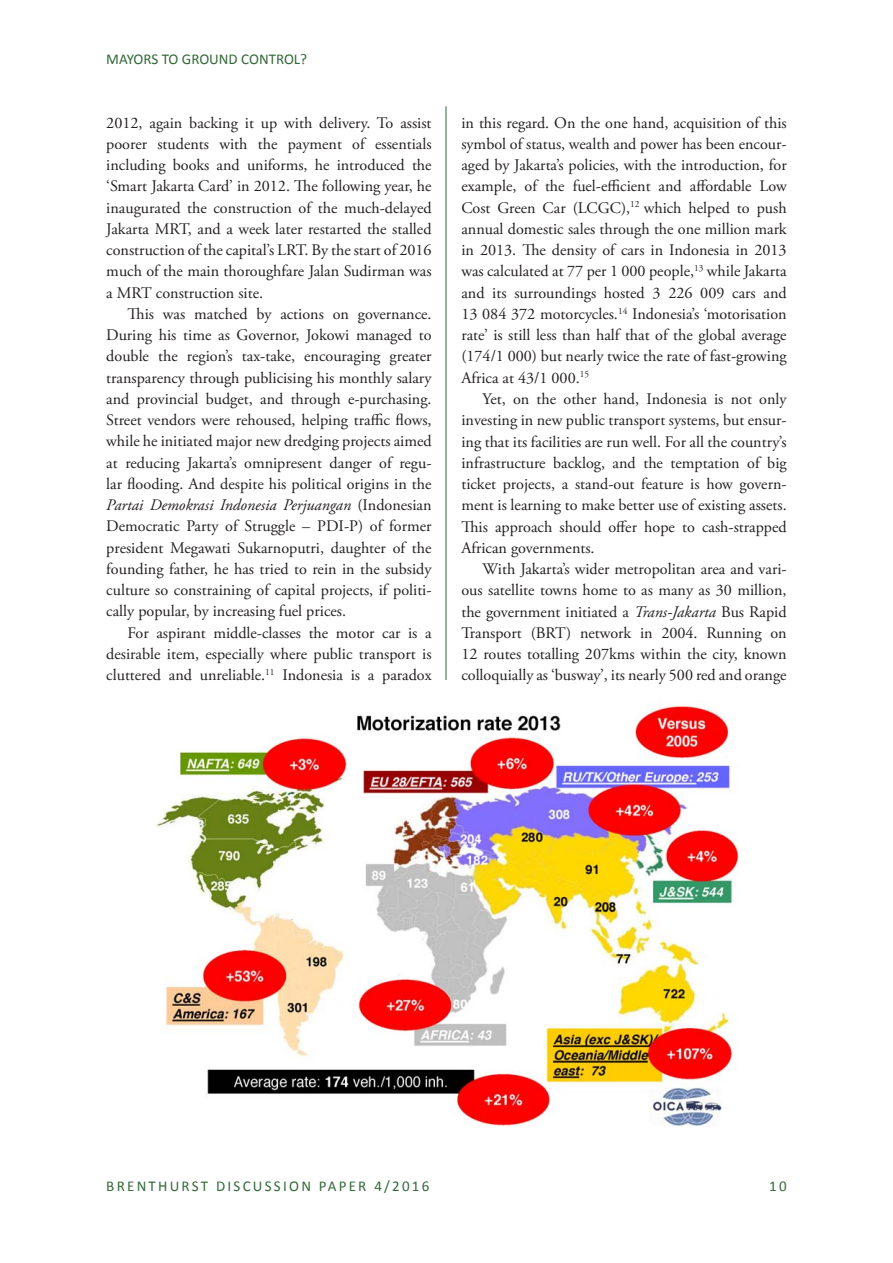
<style>
.page{position:relative;width:893px;height:1263px;background:#fff}
.page>*{position:absolute;margin:0;border:0;box-sizing:border-box;transform-origin:0 0}
.Body_Text{font:16.2px/21.3px "Adobe Garamond Pro";color:#231f20;text-align:justify}
.t1{font:15px "Calibri";letter-spacing:.15em;color:#346839}
.t2{font:15px "Calibri";color:#346839}
.s1{font-style:italic}
</style>
<div class="page">
<hr style="left:445px;top:106px;width:1px;height:1021px;background:#346839">
<img style="left:156px;top:680px;width:583px;height:447px">
<p class="t2" style="left:106px;top:49px;width:202px">MAYORS TO GROUND CONTROL?</p>
<p class="Body_Text" style="left:106px;top:112px;width:327px">2012, again backing it up with delivery. To assist poorer students with the payment of essentials including books and uniforms, he introduced the ‘Smart Jakarta Card’ in 2012. The following year, he inaugurated the construction of the much-delayed Jakarta MRT, and a week later restarted the stalled construction of the capital’s LRT. By the start of 2016 much of the main thoroughfare Jalan Sudirman was a MRT construction site.</p>
<p class="Body_Text" style="left:106px;top:304px;width:327px;text-indent:21px">This was matched by actions on governance.<br>During his time as Governor, Jokowi managed to double the region’s tax-take, encouraging greater transparency through publicising his monthly salary and provincial budget, and through e-purchasing.<br>Street vendors were rehoused, helping traffic flows, while he initiated major new dredging projects aimed at reducing Jakarta’s omnipresent danger of regu&shy;lar flooding. And despite his political origins in the <span class="s1">Partai Demokrasi Indonesia Perjuangan</span> (Indonesian Democratic Party of Struggle – PDI-P) of former president Megawati Sukarnoputri, daughter of the founding father, he has tried to rein in the subsidy culture so constraining of capital projects, if politi&shy;cally popular, by increasing fuel prices.</p>
<p class="Body_Text" style="left:106px;top:622px;width:327px;text-indent:21px">For aspirant middle-classes the motor car is a desirable item, especially where public transport is cluttered and unreliable.<sup>11</sup> Indonesia is a paradox</p>
<p class="Body_Text" style="left:461px;top:112px;width:327px">in this regard. On the one hand, acquisition of this symbol of status, wealth and power has been encour&shy;aged by Jakarta’s policies, with the introduction, for example, of the fuel-efficient and affordable Low Cost Green Car (LCGC),<sup>12</sup> which helped to push annual domestic sales through the one million mark in 2013. The density of cars in Indonesia in 2013 was calculated at 77 per 1 000 people,<sup>13</sup> while Jakarta and its surroundings hosted 3 226 009 cars and 13 084 372 motorcycles.<sup>14</sup> Indonesia’s ‘motorisation rate’ is still less than half that of the global average (174/1 000) but nearly twice the rate of fast-growing Africa at 43/1 000.<sup>15</sup></p>
<p class="Body_Text" style="left:461px;top:389px;width:327px;text-indent:21px">Yet, on the other hand, Indonesia is not only investing in new public transport systems, but ensur&shy;ing that its facilities are run well. For all the country’s infrastructure backlog, and the temptation of big ticket projects, a stand-out feature is how govern&shy;ment is learning to make better use of existing assets.<br>This approach should offer hope to cash-strapped African governments.</p>
<p class="Body_Text" style="left:461px;top:559px;width:327px;text-indent:21px">With Jakarta’s wider metropolitan area and vari&shy;ous satellite towns home to as many as 30 million, the government initiated a <span class="s1">Trans-Jakarta</span> Bus Rapid Transport (BRT) network in 2004. Running on 12 routes totalling 207kms within the city, known colloquially as ‘busway’, its nearly 500 red and orange</p>
<p class="t1" style="left:106px;top:1176px;width:325px">BRENTHURST DISCUSSION PAPER 4/2016</p>
<p class="t1" style="left:769px;top:1176px;width:19px">10</p>
</div>
